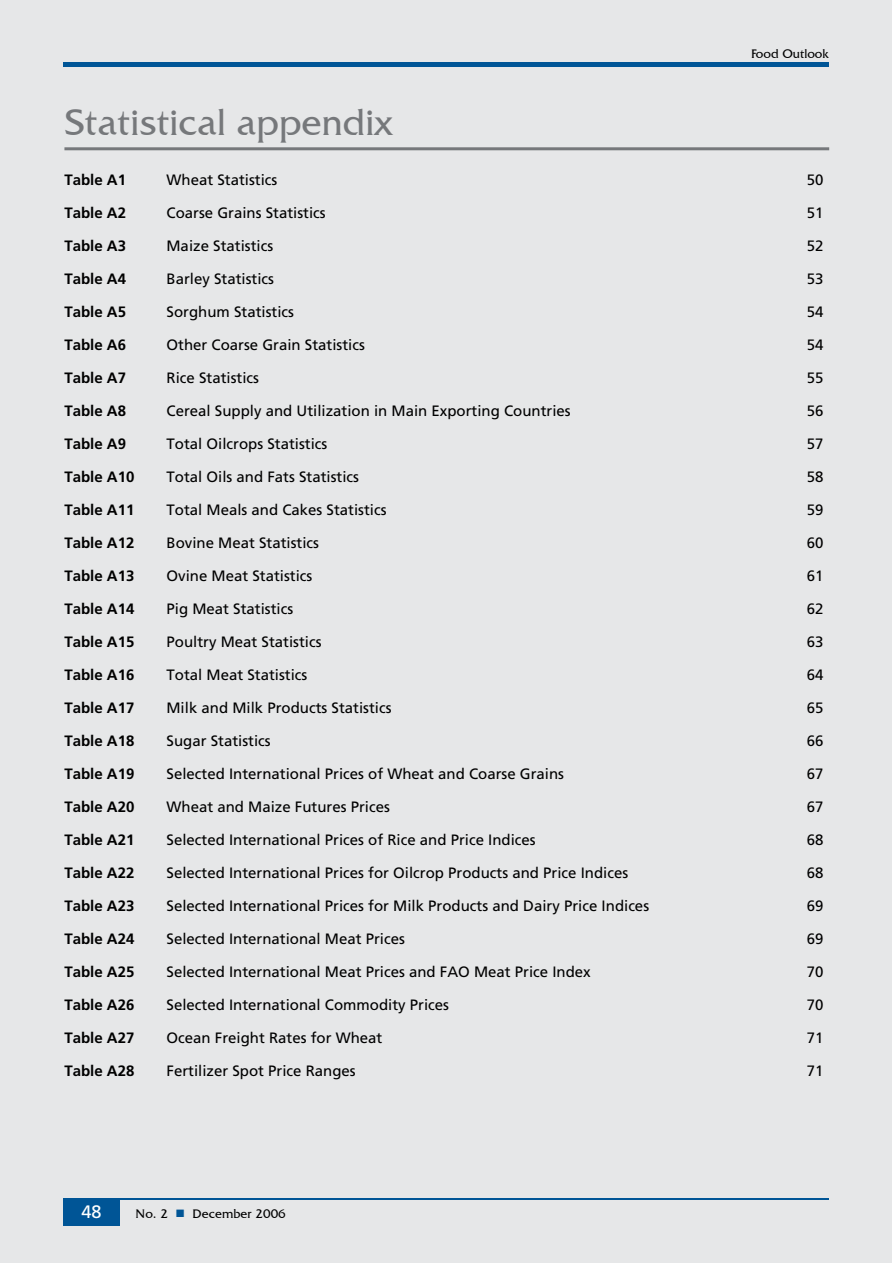
<style>
.page{position:relative;width:893px;height:1263px;background:#fff}
.page>*{position:absolute;margin:0;border:0;box-sizing:border-box;transform-origin:0 0}
.t1{font:37.5px "Friz Quadrata IT Cby BT";color:#76787b}
.t2{font:18px "Frutiger LT Std";color:#fff}
.t3{font:15px "Frutiger LT Std";color:#000}
.t4{font:700 15px "Frutiger LT Std";color:#000}
.t5{font:12.75px "Friz Quadrata IT Cby BT";color:#000}
.s1{color:#005596}
</style>
<div class="page">
<div style="left:0;top:0;width:892px;height:1263px;background:#e6e7e8"></div>
<hr style="left:63px;top:63px;width:766px;height:4px;background:#005596">
<hr style="left:63px;top:1198px;width:766px;height:2px;background:#005596">
<div style="left:63px;top:1200px;width:57px;height:26px;background:#005596"></div>
<hr style="left:64px;top:147px;width:765px;height:3px;background:#76787b">
<h1 class="t1" style="left:64px;top:99px;width:329px">Statistical appendix</h1>
<p class="t5" style="left:751px;top:46px;width:79px">Food Outlook</p>
<p class="t4" style="left:64px;top:171px;width:63px">Table A1</p>
<p class="t3" style="left:166px;top:171px;width:112px">Wheat Statistics</p>
<p class="t3" style="left:807px;top:171px;width:18px">5 0</p>
<p class="t4" style="left:64px;top:204px;width:63px">Table A2</p>
<p class="t3" style="left:166px;top:204px;width:161px">Coarse Grains Statistics</p>
<p class="t3" style="left:807px;top:204px;width:18px">5 1</p>
<p class="t4" style="left:64px;top:237px;width:63px">Table A3</p>
<p class="t3" style="left:166px;top:237px;width:108px">Maize Statistics</p>
<p class="t3" style="left:807px;top:237px;width:6px">52</p>
<p class="t4" style="left:64px;top:270px;width:63px">Table A4</p>
<p class="t3" style="left:166px;top:270px;width:109px">Barley Statistics</p>
<p class="t3" style="left:807px;top:270px;width:6px">53</p>
<p class="t4" style="left:64px;top:303px;width:63px">Table A5</p>
<p class="t3" style="left:166px;top:303px;width:129px">Sorghum Statistics</p>
<p class="t3" style="left:807px;top:303px;width:7px">54</p>
<p class="t4" style="left:64px;top:336px;width:63px">Table A6</p>
<p class="t3" style="left:166px;top:336px;width:200px">Other Coarse Grain Statistics</p>
<p class="t3" style="left:807px;top:336px;width:7px">54</p>
<p class="t4" style="left:64px;top:369px;width:63px">Table A7</p>
<p class="t3" style="left:166px;top:369px;width:94px">Rice Statistics</p>
<p class="t3" style="left:807px;top:369px;width:6px">55</p>
<p class="t4" style="left:64px;top:402px;width:63px">Table A8</p>
<p class="t3" style="left:166px;top:402px;width:406px">Cereal Supply and Utilization in Main Exporting Countries</p>
<p class="t3" style="left:807px;top:402px;width:18px">5 6</p>
<p class="t4" style="left:64px;top:435px;width:63px">Table A9</p>
<p class="t3" style="left:166px;top:435px;width:162px">Total Oilcrops Statistics</p>
<p class="t3" style="left:807px;top:435px;width:18px">5 7</p>
<p class="t4" style="left:64px;top:468px;width:72px">Table A10</p>
<p class="t3" style="left:166px;top:468px;width:194px">Total Oils and Fats Statistics</p>
<p class="t3" style="left:807px;top:468px;width:18px">5 8</p>
<p class="t4" style="left:64px;top:501px;width:72px">Table A11</p>
<p class="t3" style="left:166px;top:501px;width:222px">Total Meals and Cakes Statistics</p>
<p class="t3" style="left:807px;top:501px;width:18px">5 9</p>
<p class="t4" style="left:64px;top:534px;width:72px">Table A12</p>
<p class="t3" style="left:166px;top:534px;width:154px">Bovine Meat Statistics</p>
<p class="t3" style="left:807px;top:534px;width:18px">60</p>
<p class="t4" style="left:64px;top:567px;width:72px">Table A13</p>
<p class="t3" style="left:166px;top:567px;width:147px">Ovine Meat Statistics</p>
<p class="t3" style="left:807px;top:567px;width:18px">61</p>
<p class="t4" style="left:64px;top:600px;width:72px">Table A14</p>
<p class="t3" style="left:166px;top:600px;width:128px">Pig Meat Statistics</p>
<p class="t3" style="left:807px;top:600px;width:16px">62</p>
<p class="t4" style="left:64px;top:633px;width:72px">Table A15</p>
<p class="t3" style="left:166px;top:633px;width:157px">Poultry Meat Statistics</p>
<p class="t3" style="left:807px;top:633px;width:16px">63</p>
<p class="t4" style="left:64px;top:666px;width:72px">Table A16</p>
<p class="t3" style="left:166px;top:666px;width:142px">Total Meat Statistics</p>
<p class="t3" style="left:807px;top:666px;width:18px">64</p>
<p class="t4" style="left:64px;top:699px;width:72px">Table A17</p>
<p class="t3" style="left:166px;top:699px;width:227px">Milk and Milk Products Statistics</p>
<p class="t3" style="left:807px;top:699px;width:16px">65</p>
<p class="t4" style="left:64px;top:732px;width:72px">Table A18</p>
<p class="t3" style="left:166px;top:732px;width:106px">Sugar Statistics</p>
<p class="t3" style="left:807px;top:732px;width:18px">66</p>
<p class="t4" style="left:64px;top:765px;width:72px">Table A19</p>
<p class="t3" style="left:166px;top:765px;width:399px">Selected International Prices of Wheat and Coarse Grains</p>
<p class="t3" style="left:807px;top:765px;width:18px">67</p>
<p class="t4" style="left:64px;top:798px;width:72px">Table A20</p>
<p class="t3" style="left:166px;top:798px;width:225px">Wheat and Maize Futures Prices</p>
<p class="t3" style="left:807px;top:798px;width:18px">67</p>
<p class="t4" style="left:64px;top:831px;width:72px">Table A21</p>
<p class="t3" style="left:166px;top:831px;width:371px">Selected International Prices of Rice and Price Indices</p>
<p class="t3" style="left:807px;top:831px;width:18px">68</p>
<p class="t4" style="left:64px;top:864px;width:72px">Table A22</p>
<p class="t3" style="left:166px;top:864px;width:463px">Selected International Prices for Oilcrop Products and Price Indices</p>
<p class="t3" style="left:807px;top:864px;width:18px">68</p>
<p class="t4" style="left:64px;top:897px;width:72px">Table A23</p>
<p class="t3" style="left:166px;top:897px;width:484px">Selected International Prices for Milk Products and Dairy Price Indices</p>
<p class="t3" style="left:807px;top:897px;width:18px">69</p>
<p class="t4" style="left:64px;top:930px;width:72px">Table A24</p>
<p class="t3" style="left:166px;top:930px;width:240px">Selected International Meat Prices</p>
<p class="t3" style="left:807px;top:930px;width:18px">69</p>
<p class="t4" style="left:64px;top:963px;width:72px">Table A25</p>
<p class="t3" style="left:166px;top:963px;width:426px">Selected International Meat Prices and FAO Meat Price Index</p>
<p class="t3" style="left:807px;top:963px;width:18px">70</p>
<p class="t4" style="left:64px;top:996px;width:72px">Table A26</p>
<p class="t3" style="left:166px;top:996px;width:284px">Selected International Commodity Prices</p>
<p class="t3" style="left:807px;top:996px;width:18px">70</p>
<p class="t4" style="left:64px;top:1029px;width:72px">Table A27</p>
<p class="t3" style="left:166px;top:1029px;width:217px">Ocean Freight Rates for Wheat</p>
<p class="t3" style="left:807px;top:1029px;width:18px">71</p>
<p class="t4" style="left:64px;top:1062px;width:72px">Table A28</p>
<p class="t3" style="left:166px;top:1062px;width:191px">Fertilizer Spot Price Ranges</p>
<p class="t3" style="left:807px;top:1062px;width:18px">71</p>
<p class="t2" style="left:82px;top:1201px;width:22px">48</p>
<p class="t5" style="left:136px;top:1205px;width:152px">No. 2 <span class="s1">■</span> December 2006</p>
</div>
